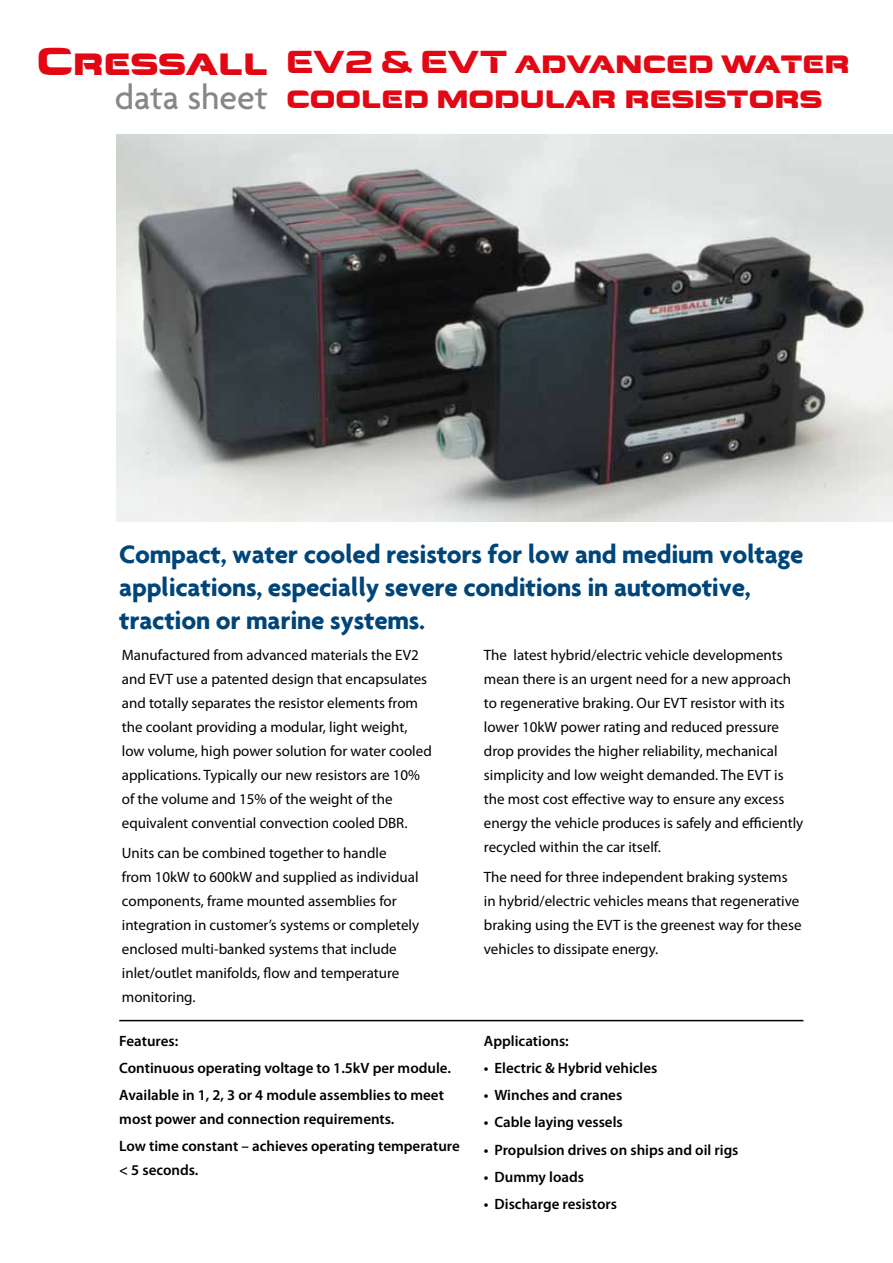
<style>
.page{position:relative;width:893px;height:1263px;background:#fff}
.page>*{position:absolute;margin:0;border:0;box-sizing:border-box;transform-origin:0 0}
.t1{font:40.5px "Corporate URWT Nor";color:#e30613}
.t2{font:500 36px "Agenda";color:#878787}
.t3{font:33px/34.5px "Corporate URWT Nor";color:#e30613}
.t4{font:700 27px/33px "Agenda";letter-spacing:-.01em;color:#004579}
.t5{font:15px/24px "Myriad Pro";color:#000}
.t6{font:600 15px/27.3px "Myriad Pro";color:#000}
</style>
<div class="page">
<img style="left:117px;top:135px;width:776px;height:386px">
<hr style="left:119px;top:1020px;width:684px;height:1px;background:#000">
<h1 class="t1" style="left:37px;top:37px;width:232px">Cressall</h1>
<h2 class="t2" style="left:115px;top:76px;width:154px">data sheet</h2>
<h3 class="t3" style="left:287px;top:45px;width:565px">EV2 &amp; EVT advanced water cooled modular resistors</h3>
<h3 class="t4" style="left:119px;top:537px;width:686px">Compact, water cooled resistors for low and medium voltage applications, especially severe conditions in automotive, traction or marine systems.</h3>
<p class="t5" style="left:122px;top:642px;width:311px">Manufactured from advanced materials the EV2 and EVT use a patented design that encapsulates and totally separates the resistor elements from the coolant providing a modular, light weight, low volume, high power solution for water cooled applications. Typically our new resistors are 10% of the volume and 15% of the weight of the equivalent convential convection cooled DBR.</p>
<p class="t5" style="left:122px;top:841px;width:299px">Units can be combined together to handle from 10kW to 600kW and supplied as individual components, frame mounted assemblies for integration in customer’s systems or completely enclosed multi-banked systems that include inlet/outlet manifolds, flow and temperature monitoring.</p>
<p class="t6" style="left:119px;top:1026px;width:333px">Features:<br>Continuous operating voltage to 1.5kV per module.<br>Available in 1, 2, 3 or 4 module assemblies to meet</p>
<p class="t6" style="left:119px;top:1105px;width:342px">most power and connection requirements.<br>Low time constant – achieves operating temperature</p>
<p class="t6" style="left:119px;top:1156px;width:81px">&lt; 5 seconds.</p>
<p class="t5" style="left:484px;top:642px;width:321px">The latest hybrid/electric vehicle developments mean there is an urgent need for a new approach to regenerative braking. Our EVT resistor with its lower 10kW power rating and reduced pressure drop provides the higher reliability, mechanical simplicity and low weight demanded. The EVT is the most cost effective way to ensure any excess energy the vehicle produces is safely and efficiently recycled within the car itself.</p>
<p class="t5" style="left:484px;top:865px;width:319px">The need for three independent braking systems in hybrid/electric vehicles means that regenerative braking using the EVT is the greenest way for these vehicles to dissipate energy.</p>
<p class="t6" style="left:484px;top:1026px;width:86px">Applications:</p>
<p class="t6" style="left:484px;top:1054px;width:175px">• Electric &amp; Hybrid vehicles</p>
<p class="t6" style="left:484px;top:1081px;width:140px">• Winches and cranes</p>
<p class="t6" style="left:484px;top:1108px;width:140px">• Cable laying vessels</p>
<p class="t6" style="left:484px;top:1135px;width:256px">• Propulsion drives on ships and oil rigs</p>
<p class="t6" style="left:484px;top:1163px;width:102px">• Dummy loads</p>
<p class="t6" style="left:484px;top:1190px;width:135px">• Discharge resistors</p>
</div>
